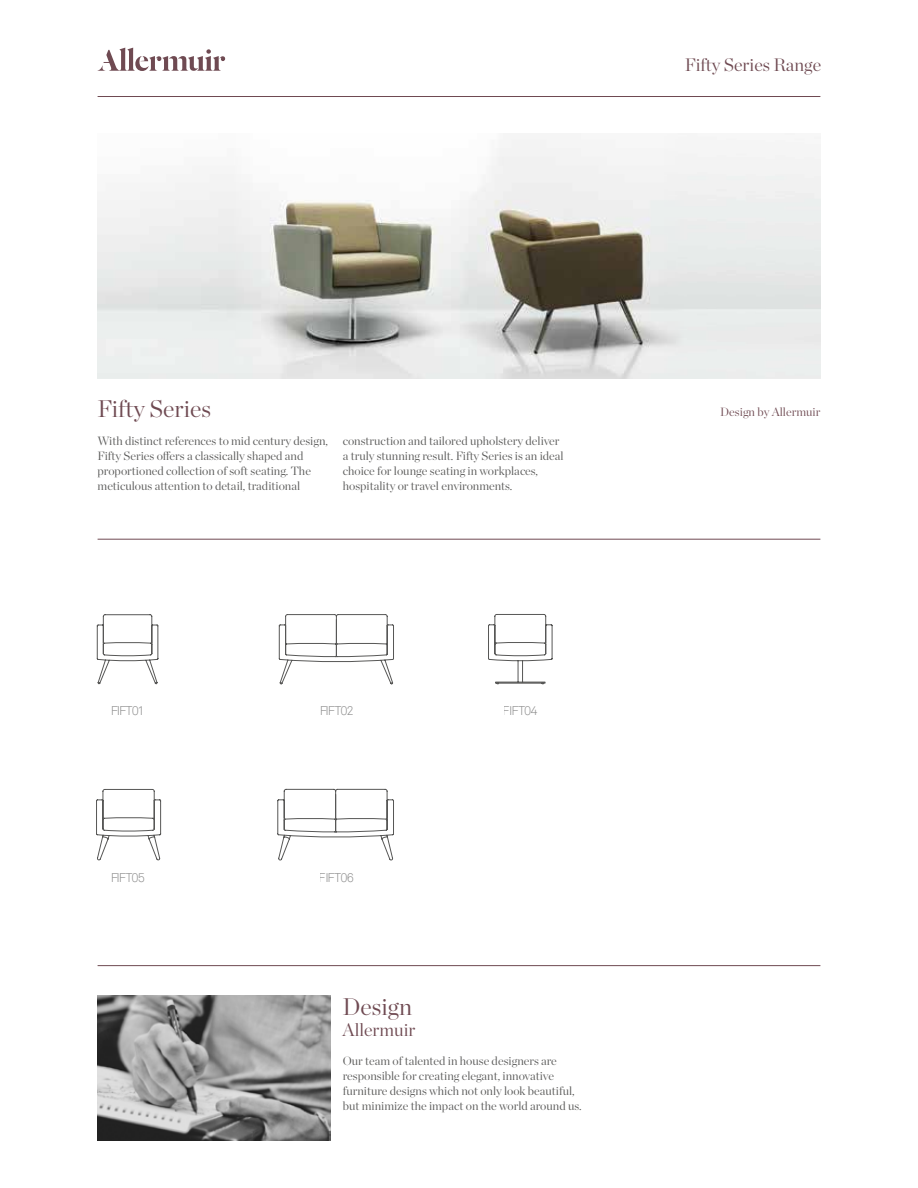
<style>
.page{position:relative;width:918px;height:1188px;background:#fff}
.page>*{position:absolute;margin:0;border:0;box-sizing:border-box;transform-origin:0 0}
.t1{font:300 24px "Chronicle Display";color:#6f4a52}
.t2{font:300 18px "Chronicle Display";color:#6f4a52}
.t3{font:300 12.6px "Akkurat";letter-spacing:-.075em;color:#878787}
.t4{font:300 12px/15px "Chronicle Display";color:#575756}
.t5{font:300 12px "Chronicle Display";color:#6f4a52}
</style>
<div class="page">
<svg style="left:98px;top:48px;width:127px;height:23px"></svg>
<hr style="left:98px;top:96px;width:722px;height:1px;background:#6f4a52">
<hr style="left:98px;top:539px;width:722px;height:1px;background:#6f4a52">
<hr style="left:98px;top:965px;width:722px;height:1px;background:#6f4a52">
<img style="left:98px;top:996px;width:232px;height:144px">
<img style="left:251px;top:139px;width:412px;height:240px">
<svg style="left:97px;top:614px;width:61px;height:70px"></svg>
<svg style="left:279px;top:614px;width:115px;height:70px"></svg>
<svg style="left:488px;top:614px;width:65px;height:70px"></svg>
<svg style="left:96px;top:789px;width:65px;height:71px"></svg>
<svg style="left:277px;top:789px;width:117px;height:71px"></svg>
<h2 class="t2" style="left:685px;top:51px;width:138px">Fifty Series Range</h2>
<h1 class="t1" style="left:98px;top:390px;width:115px">Fifty Series</h1>
<p class="t4" style="left:98px;top:432px;width:232px">With distinct references to mid century design, Fifty Series offers a classically shaped and proportioned collection of soft seating. The meticulous attention to detail, traditional</p>
<p class="t4" style="left:343px;top:432px;width:222px">construction and tailored upholstery deliver a truly stunning result. Fifty Series is an ideal choice for lounge seating in workplaces, hospitality or travel environments.</p>
<p class="t3" style="left:110px;top:703px;width:36px">FIFT01</p>
<p class="t3" style="left:110px;top:871px;width:36px">FIFT05</p>
<p class="t3" style="left:319px;top:703px;width:36px">FIFT02</p>
<p class="t3" style="left:319px;top:871px;width:36px">FIFT06</p>
<p class="t3" style="left:503px;top:703px;width:36px">FIFT04</p>
<h1 class="t1" style="left:342px;top:988px;width:71px">Design</h1>
<h2 class="t2" style="left:342px;top:1016px;width:75px">Allermuir</h2>
<p class="t4" style="left:343px;top:1053px;width:240px">Our team of talented in house designers are responsible for creating elegant, innovative furniture designs which not only look beautiful, but minimize the impact on the world around us.</p>
<p class="t5" style="left:720px;top:403px;width:102px">Design by Allermuir</p>
</div>
